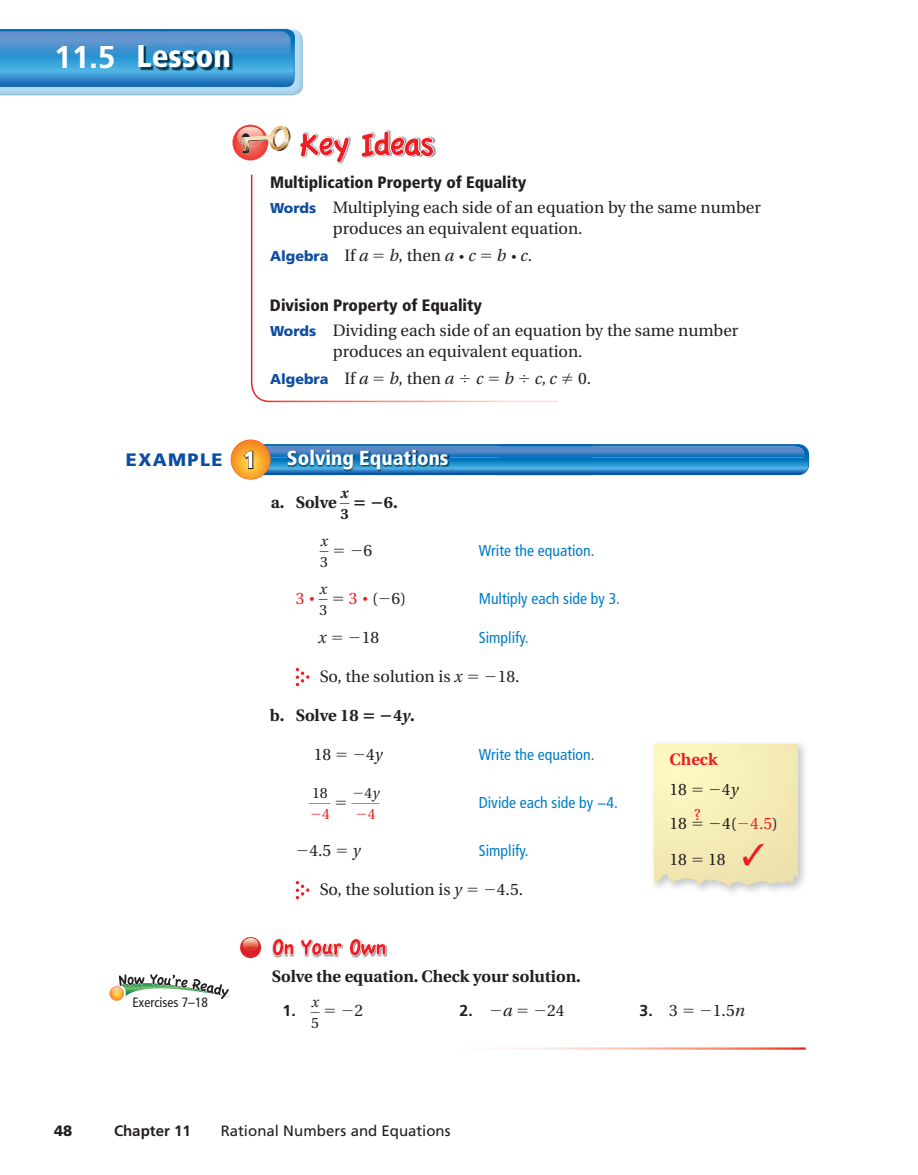
<style>
.page{position:relative;width:918px;height:1175px;background:#fff}
.page>*{position:absolute;margin:0;border:0;box-sizing:border-box;transform-origin:0 0}
.t1{font:900 condensed 31.5px "Frutiger";color:#fff}
.t2{font:900 condensed 20.25px "Frutiger";color:#fff}
.t3{font:900 18px "Frutiger";letter-spacing:.08em;color:#0d4da1}
.t4{font:16.5px/21px "Utopia";color:#231f20}
.t5{font:900 condensed 16.5px "Frutiger";color:#231f20}
.t6{font:700 16.5px "Utopia";color:#231f20}
.t7{font:italic 16.5px "Utopia";color:#231f20}
.t8{font:700 16.5px "Utopia";color:#ee1d23}
.t9{font:16.5px "Utopia";color:#ee1d23}
.t10{font:condensed 15.75px "Frutiger";color:#007ec5}
.t11{font:700 15.75px "Frutiger";color:#231f20}
.t12{font:15.75px "Utopia";color:#ee1d23}
.t13{font:15px "Frutiger";color:#231f20}
.t14{font:700 15px "Frutiger";color:#231f20}
.t15{font:900 15px "Frutiger";color:#231f20}
.t16{font:14.85px/21.3px "Utopia";color:#231f20}
.t17{font:italic 14.85px "Utopia";color:#231f20}
.t18{font:italic 700 14.85px "Utopia";color:#231f20}
.t19{font:700 14.85px "Utopia";color:#231f20}
.t20{font:900 14.25px "Frutiger";color:#0d4da1}
.t21{font:condensed 13.5px "Frutiger";color:#231f20}
.s1{font-weight:700;font-stretch:normal}
.s2{font-family:"Frutiger";font-weight:900;font-size:14.25px;color:#0d4da1}
.s3{font-family:"Utopia";font-weight:400;font-size:16.5px;color:#231f20}
.s4{font-family:"Utopia";font-weight:400;font-style:italic;font-size:16.5px;color:#231f20}
.s5{font-style:italic}
.s6{font-style:normal}
.s7{font-stretch:condensed;font-size:24px;color:#fff}
.s8{color:#ee1d23}
.s9{font-family:"Utopia";font-weight:400;font-style:italic;font-size:16.5px}
.s10{font-family:"Utopia";font-weight:400;font-size:16.5px}
</style>
<div class="page">
<img style="left:0;top:93px;width:299px;height:2px">
<img style="left:0;top:30px;width:303px;height:63px">
<img style="left:0;top:29px;width:295px;height:58px">
<img style="left:140px;top:47px;width:92px;height:23px">
<svg style="left:250px;top:174px;width:308px;height:229px"></svg>
<svg style="left:232px;top:125px;width:59px;height:35px"></svg>
<img style="left:241px;top:137px;width:6px;height:14px">
<svg style="left:296px;top:668px;width:13px;height:18px"></svg>
<svg style="left:296px;top:881px;width:13px;height:18px"></svg>
<svg style="left:231px;top:440px;width:578px;height:39px"></svg>
<img style="left:273px;top:941px;width:115px;height:17px">
<svg style="left:272px;top:938px;width:22px;height:17px"></svg>
<svg style="left:301px;top:939px;width:41px;height:16px"></svg>
<svg style="left:349px;top:938px;width:37px;height:17px"></svg>
<svg style="left:240px;top:937px;width:21px;height:21px"></svg>
<svg style="left:110px;top:974px;width:120px;height:26px"></svg>
<img style="left:303px;top:130px;width:133px;height:34px">
<svg style="left:300px;top:133px;width:49px;height:30px"></svg>
<svg style="left:361px;top:131px;width:73px;height:26px"></svg>
<svg style="left:374px;top:254px;width:10px;height:4px"></svg>
<svg style="left:482px;top:254px;width:9px;height:4px"></svg>
<svg style="left:374px;top:377px;width:10px;height:4px"></svg>
<svg style="left:460px;top:375px;width:10px;height:8px"></svg>
<svg style="left:489px;top:377px;width:10px;height:4px"></svg>
<svg style="left:519px;top:375px;width:10px;height:8px"></svg>
<svg style="left:654px;top:743px;width:144px;height:144px;background:#f4ecb8"></svg>
<h1 class="t1" style="left:54px;top:43px;width:178px"><span class="s1">11.5</span> Lesson</h1>
<p class="t5" style="left:270px;top:175px;width:258px">Multiplication Property of Equality</p>
<p class="t4" style="left:333px;top:199px;width:430px;text-indent:-63px"><span class="s2">Words</span> Multiplying each side of an equation by the same number produces an equivalent equation.</p>
<p class="t20" style="left:270px;top:250px;width:100px">Algebra <span class="s3">If</span> <span class="s4">a</span></p>
<p class="t4" style="left:389px;top:247px;width:88px"><span class="s5">b</span>, then <span class="s5">a</span> ⋅<span class="s5">c</span></p>
<p class="t7" style="left:497px;top:249px;width:37px">b⋅c<span class="s6">.</span></p>
<p class="t5" style="left:270px;top:298px;width:214px">Division Property of Equality</p>
<p class="t4" style="left:333px;top:322px;width:407px;text-indent:-63px"><span class="s2">Words</span> Dividing each side of an equation by the same number produces an equivalent equation.</p>
<p class="t20" style="left:270px;top:373px;width:100px">Algebra <span class="s3">If</span> <span class="s4">a</span></p>
<p class="t4" style="left:389px;top:370px;width:66px"><span class="s5">b</span>, then <span class="s5">a</span></p>
<p class="t7" style="left:476px;top:372px;width:9px">c</p>
<p class="t7" style="left:505px;top:372px;width:11px">b</p>
<p class="t7" style="left:535px;top:372px;width:58px">c, c ≠ <span class="s6">0.</span></p>
<p class="t3" style="left:126px;top:453px;width:132px">EXAMPLE <span class="s7">1</span></p>
<p class="t2" style="left:287px;top:450px;width:163px">Solving Equations</p>
<p class="t18" style="left:341px;top:487px;width:9px">x</p>
<p class="t19" style="left:341px;top:508px;width:10px">3</p>
<p class="t6" style="left:271px;top:495px;width:67px">a. Solve</p>
<p class="t6" style="left:370px;top:495px;width:29px">−6.</p>
<p class="t21" style="left:132px;top:997px;width:77px">Exercises 7–18</p>
<p class="t17" style="left:320px;top:535px;width:9px">x</p>
<p class="t16" style="left:320px;top:552px;width:9px">3</p>
<p class="t4" style="left:350px;top:541px;width:24px">−6</p>
<p class="t10" style="left:479px;top:544px;width:117px">Write the equation.</p>
<p class="t17" style="left:320px;top:583px;width:9px">x</p>
<p class="t16" style="left:319px;top:600px;width:9px">3</p>
<p class="t9" style="left:296px;top:591px;width:23px">3 ⋅</p>
<p class="t4" style="left:349px;top:589px;width:59px"><span class="s8">3</span> <span class="s8">⋅</span> (−6)</p>
<p class="t10" style="left:479px;top:592px;width:143px">Multiply each side by 3.</p>
<p class="t7" style="left:318px;top:630px;width:10px">x</p>
<p class="t4" style="left:348px;top:628px;width:33px">−18</p>
<p class="t10" style="left:479px;top:631px;width:51px">Simplify.</p>
<p class="t4" style="left:320px;top:667px;width:145px">So, the solution is <span class="s5">x</span></p>
<p class="t4" style="left:484px;top:667px;width:37px">−18.</p>
<p class="t6" style="left:270px;top:708px;width:90px">b. Solve 18</p>
<p class="t6" style="left:379px;top:708px;width:37px">−4<span class="s5">y</span>.</p>
<p class="t4" style="left:314px;top:745px;width:19px">18</p>
<p class="t4" style="left:352px;top:745px;width:32px">−4<span class="s5">y</span></p>
<p class="t10" style="left:479px;top:748px;width:117px">Write the equation.</p>
<p class="t16" style="left:310px;top:783px;width:22px">18 <span class="s8">−4</span></p>
<p class="t16" style="left:352px;top:783px;width:29px">−4<span class="s5">y </span><span class="s8">−4</span></p>
<p class="t10" style="left:479px;top:796px;width:141px">Divide each side by −4.</p>
<p class="t4" style="left:296px;top:841px;width:37px">−4.5</p>
<p class="t7" style="left:353px;top:843px;width:9px">y</p>
<p class="t10" style="left:479px;top:844px;width:51px">Simplify.</p>
<p class="t4" style="left:320px;top:880px;width:144px">So, the solution is <span class="s5">y</span></p>
<p class="t4" style="left:483px;top:880px;width:41px">−4.5.</p>
<p class="t8" style="left:670px;top:752px;width:50px">Check</p>
<p class="t4" style="left:670px;top:780px;width:19px">18</p>
<p class="t4" style="left:708px;top:780px;width:32px">−4<span class="s5">y</span></p>
<p class="t4" style="left:670px;top:814px;width:19px">18</p>
<p class="t12" style="left:695px;top:808px;width:8px">?</p>
<p class="t4" style="left:708px;top:815px;width:71px">−4(<span class="s8">−4.5</span>)</p>
<p class="t4" style="left:670px;top:851px;width:19px">18</p>
<p class="t4" style="left:708px;top:851px;width:58px">18 <span class="s8">✓</span></p>
<p class="t6" style="left:272px;top:969px;width:311px">Solve the equation. Check your solution.</p>
<p class="t11" style="left:283px;top:1004px;width:15px">1.</p>
<p class="t17" style="left:311px;top:995px;width:9px">x</p>
<p class="t16" style="left:311px;top:1013px;width:9px">5</p>
<p class="t4" style="left:341px;top:1001px;width:24px">−2</p>
<p class="t11" style="left:460px;top:1004px;width:54px">2. −<span class="s9">a</span></p>
<p class="t4" style="left:533px;top:1001px;width:33px">−24</p>
<p class="t11" style="left:640px;top:1004px;width:40px">3. <span class="s10">3</span></p>
<p class="t4" style="left:699px;top:1001px;width:47px">−1.5<span class="s5">n</span></p>
<p class="t15" style="left:54px;top:1124px;width:20px">48</p>
<p class="t14" style="left:114px;top:1124px;width:78px">Chapter 11</p>
<p class="t13" style="left:221px;top:1124px;width:232px">Rational Numbers and Equations</p>
</div>
